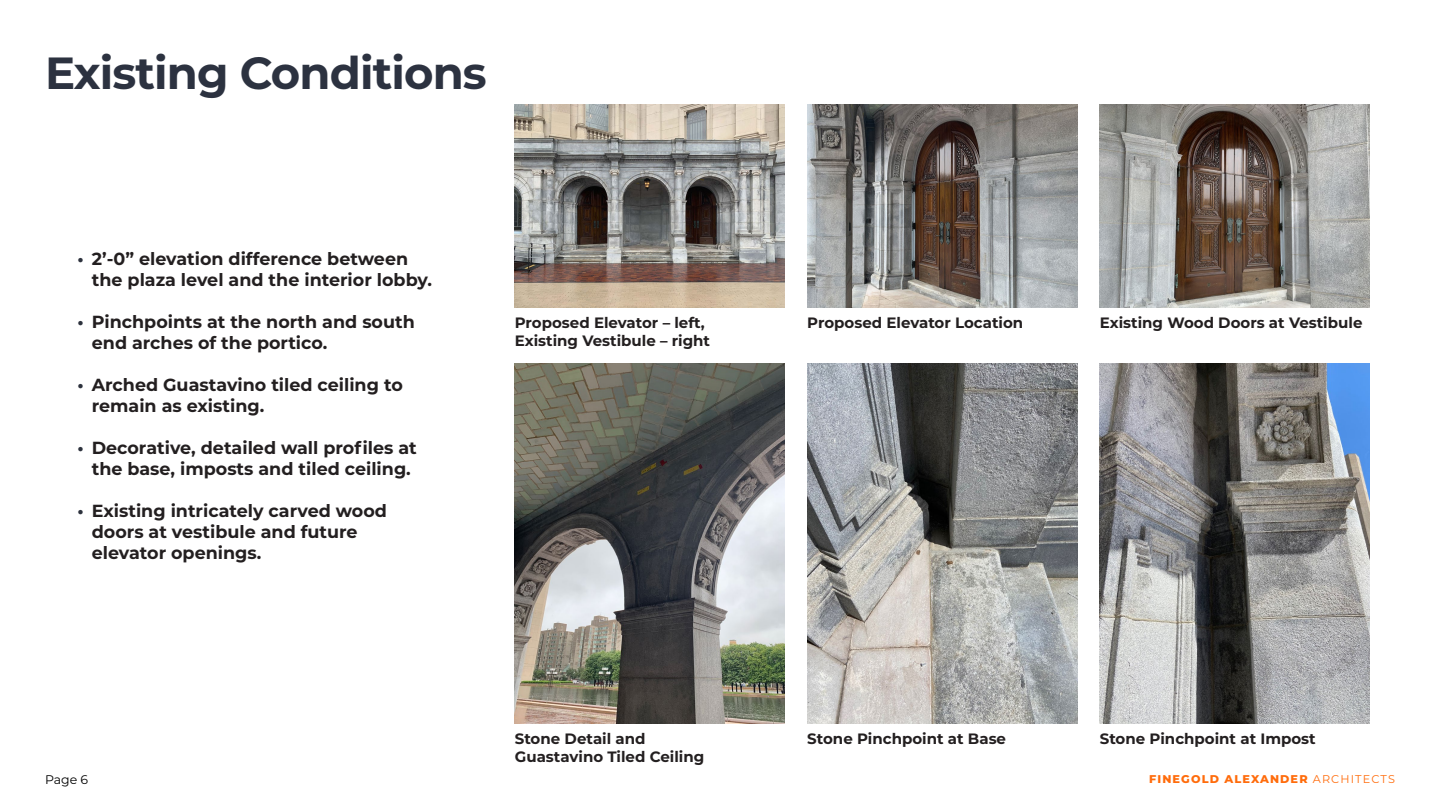
<style>
.page{position:relative;width:1440px;height:810px;background:#fff}
.page>*{position:absolute;margin:0;border:0;box-sizing:border-box;transform-origin:0 0}
.FA_slide_title{font:700 45px "Montserrat";letter-spacing:-.02em;color:#2c3240}
.t1{font:700 17.5px/21px "Montserrat";color:#231f20}
.FA_label_big{font:700 17.5px "Montserrat";color:#2d323d}
.t2{font:700 15px "Montserrat";color:#231f20}
.t3{font:12.5px "Montserrat";color:#000}
.t4{font:800 11.25px "Montserrat";letter-spacing:.1em;color:#ff6c0c}
.s1{font-weight:400}
</style>
<div class="page">
<img style="left:807px;top:105px;width:270px;height:202px">
<img style="left:1100px;top:105px;width:270px;height:202px">
<img style="left:1100px;top:363px;width:270px;height:360px">
<img style="left:515px;top:363px;width:270px;height:360px">
<img style="left:515px;top:105px;width:270px;height:202px">
<img style="left:807px;top:363px;width:270px;height:360px">
<p class="FA_slide_title" style="left:45px;top:40px;width:443px">Existing Conditions</p>
<p class="FA_label_big" style="left:77px;top:246px;width:8px">•</p>
<p class="t1" style="left:92px;top:247px;width:342px">2’-0” elevation difference between the plaza level and the interior lobby.</p>
<p class="FA_label_big" style="left:77px;top:309px;width:8px">•</p>
<p class="t1" style="left:92px;top:310px;width:325px">Pinchpoints at the north and south end arches of the portico.</p>
<p class="FA_label_big" style="left:77px;top:372px;width:8px">•</p>
<p class="t1" style="left:92px;top:373px;width:313px">Arched Guastavino tiled ceiling to remain as existing.</p>
<p class="FA_label_big" style="left:77px;top:435px;width:8px">•</p>
<p class="FA_label_big" style="left:77px;top:498px;width:8px">•</p>
<p class="t1" style="left:92px;top:436px;width:326px">Decorative, detailed wall profiles at the base, imposts and tiled ceiling.</p>
<p class="t1" style="left:92px;top:499px;width:297px">Existing intricately carved wood doors at vestibule and future elevator openings.</p>
<p class="t2" style="left:515px;top:312px;width:192px">Proposed Elevator – left,</p>
<p class="t2" style="left:1100px;top:312px;width:264px">Existing Wood Doors at Vestibule</p>
<p class="t2" style="left:515px;top:330px;width:197px">Existing Vestibule – right</p>
<p class="t2" style="left:807px;top:312px;width:218px">Proposed Elevator Location</p>
<p class="t2" style="left:515px;top:728px;width:132px">Stone Detail and</p>
<p class="t2" style="left:515px;top:746px;width:191px">Guastavino Tiled Ceiling</p>
<p class="t2" style="left:807px;top:728px;width:200px">Stone Pinchpoint at Base</p>
<p class="t2" style="left:1100px;top:728px;width:217px">Stone Pinchpoint at Impost</p>
<p class="t3" style="left:45px;top:771px;width:45px">Page 6</p>
<p class="t4" style="left:1149px;top:771px;width:247px">FINEGOLD ALEXANDER <span class="s1">ARCHITECTS</span></p>
</div>
